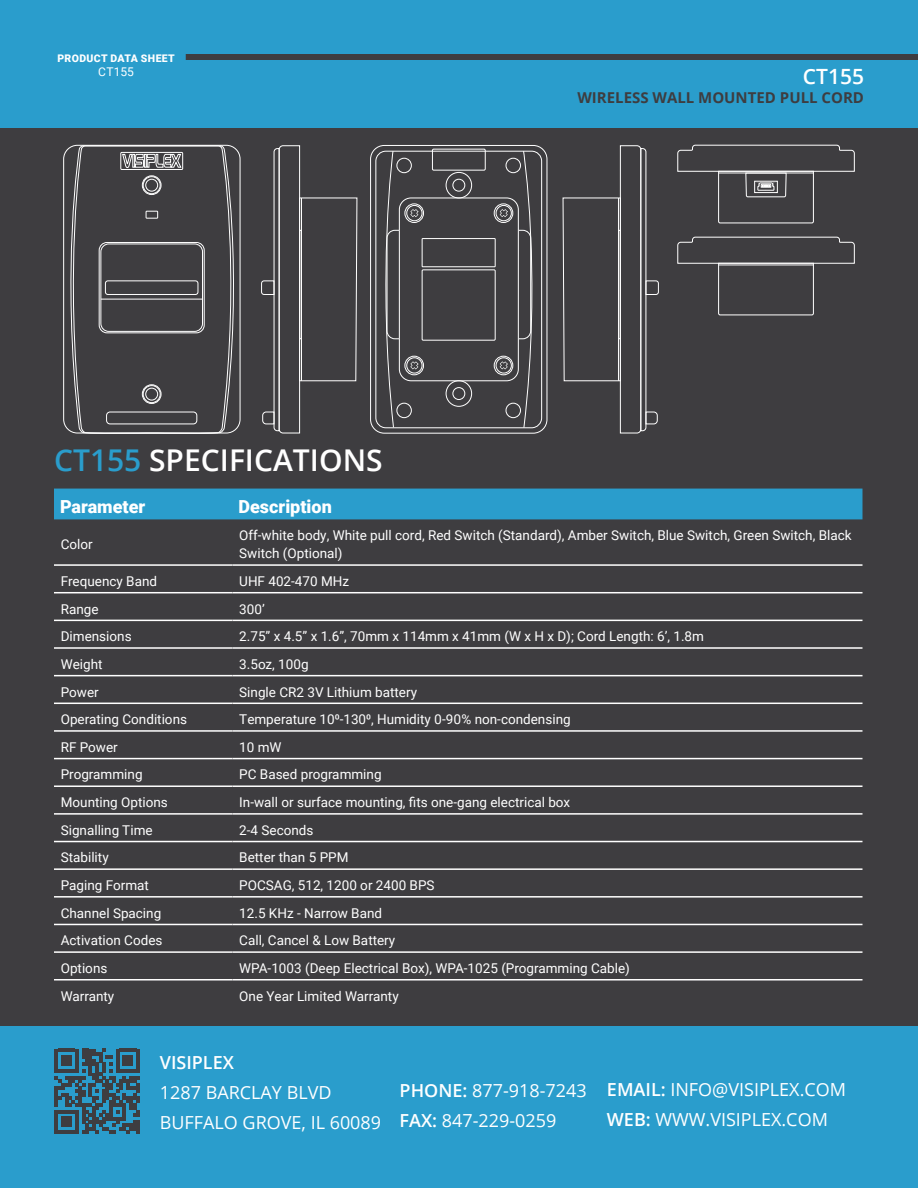
<style>
.page{position:relative;width:918px;height:1188px;background:#fff}
.page>*{position:absolute;margin:0;border:0;box-sizing:border-box;transform-origin:0 0}
.t1{font:600 30px "Open Sans";color:#fff}
.t2{font:600 21px "Open Sans";color:#fff}
.t3{font:18px "Open Sans";color:#fff}
.t4{font:900 18px "Roboto";color:#fff}
.t5{font:600 18px "Open Sans";color:#fff}
.Page_Header_-_Black{font:700 15px "Open Sans";color:#3e3d40}
.t6{font:13.5px/18px "Roboto";color:#fff}
.Solutions{font:12px "Roboto";letter-spacing:.01em;color:#fff}
.Solutions-2{font:900 10.5px "Roboto";letter-spacing:.035em;color:#fff}
.s1{color:#2a9dcc}
.s2{font-weight:600}
</style>
<div class="page">
<div style="left:0;top:128px;width:918px;height:899px;background:#3e3d40"></div>
<div style="left:0;top:1027px;width:918px;height:161px;background:#2a9dcc"></div>
<svg style="left:55px;top:1049px;width:85px;height:85px"></svg>
<div style="left:0;top:0;width:918px;height:128px;background:#2a9dcc"></div>
<div style="left:186px;top:54px;width:732px;height:6px;background:#3e3d40"></div>
<svg style="left:61px;top:146px;width:184px;height:288px"></svg>
<svg style="left:63px;top:145px;width:179px;height:289px;background:#49484b"></svg>
<div style="left:146px;top:211px;width:12px;height:7px;border:1px solid #fff"></div>
<div style="left:121px;top:152px;width:62px;height:18px;border:1px solid #fff"></div>
<svg style="left:122px;top:154px;width:60px;height:14px"></svg>
<div style="left:101px;top:244px;width:102px;height:88px;border:1px solid #fff;border-radius:8px"></div>
<div style="left:142px;top:176px;width:19px;height:19px;border:1px solid #fff;border-radius:50%"></div>
<div style="left:145px;top:179px;width:13px;height:12px;border:1px solid #fff;border-radius:50%"></div>
<div style="left:143px;top:177px;width:17px;height:17px;border:1px solid #fff;border-radius:50%"></div>
<div style="left:142px;top:384px;width:19px;height:20px;border:1px solid #fff;border-radius:50%"></div>
<div style="left:145px;top:388px;width:13px;height:12px;border:1px solid #fff;border-radius:50%"></div>
<div style="left:143px;top:386px;width:17px;height:17px;border:1px solid #fff;border-radius:50%"></div>
<div style="left:370px;top:145px;width:177px;height:288px;border:1px solid #fff;border-radius:14px"></div>
<svg style="left:377px;top:151px;width:165px;height:277px;background:#4d4c4f"></svg>
<div style="left:422px;top:270px;width:73px;height:70px;border:1px solid #fff"></div>
<div style="left:422px;top:238px;width:73px;height:29px;border:1px solid #fff"></div>
<div style="left:432px;top:149px;width:53px;height:21px;border:1px solid #fff"></div>
<svg style="left:677px;top:237px;width:178px;height:78px;background:#464548"></svg>
<hr style="left:719px;top:265px;width:94px;height:1px;background:#fff">
<svg style="left:677px;top:145px;width:178px;height:79px;background:#4a494c"></svg>
<div style="left:99px;top:242px;width:105px;height:91px;border:1px solid #fff;border-radius:8px"></div>
<hr style="left:101px;top:299px;width:102px;height:1px;background:#fff">
<div style="left:105px;top:281px;width:93px;height:14px;border:1px solid #fff;border-radius:3px"></div>
<div style="left:106px;top:412px;width:91px;height:12px;border:1px solid #fff;border-radius:4px"></div>
<svg style="left:261px;top:145px;width:97px;height:289px;background:#49484b"></svg>
<svg style="left:562px;top:145px;width:97px;height:289px;background:#49484b"></svg>
<div style="left:54px;top:489px;width:808px;height:30px;background:#2a9dcc"></div>
<hr style="left:54px;top:564px;width:179px;height:2px;background:#fff">
<hr style="left:233px;top:564px;width:630px;height:2px;background:#fff">
<hr style="left:54px;top:592px;width:179px;height:1px;background:#fff">
<hr style="left:233px;top:592px;width:630px;height:1px;background:#fff">
<hr style="left:54px;top:620px;width:179px;height:1px;background:#fff">
<hr style="left:233px;top:620px;width:630px;height:1px;background:#fff">
<hr style="left:54px;top:647px;width:179px;height:2px;background:#fff">
<hr style="left:233px;top:647px;width:630px;height:2px;background:#fff">
<hr style="left:54px;top:675px;width:179px;height:1px;background:#fff">
<hr style="left:233px;top:675px;width:630px;height:1px;background:#fff">
<hr style="left:54px;top:703px;width:179px;height:1px;background:#fff">
<hr style="left:233px;top:703px;width:630px;height:1px;background:#fff">
<hr style="left:54px;top:730px;width:179px;height:2px;background:#fff">
<hr style="left:233px;top:730px;width:630px;height:2px;background:#fff">
<hr style="left:54px;top:758px;width:179px;height:1px;background:#fff">
<hr style="left:233px;top:758px;width:630px;height:1px;background:#fff">
<hr style="left:54px;top:785px;width:179px;height:2px;background:#fff">
<hr style="left:233px;top:785px;width:630px;height:2px;background:#fff">
<hr style="left:54px;top:813px;width:179px;height:2px;background:#fff">
<hr style="left:233px;top:813px;width:630px;height:2px;background:#fff">
<hr style="left:54px;top:841px;width:179px;height:1px;background:#fff">
<hr style="left:233px;top:841px;width:630px;height:1px;background:#fff">
<hr style="left:54px;top:868px;width:179px;height:2px;background:#fff">
<hr style="left:233px;top:868px;width:630px;height:2px;background:#fff">
<hr style="left:54px;top:896px;width:179px;height:2px;background:#fff">
<hr style="left:233px;top:896px;width:630px;height:2px;background:#fff">
<hr style="left:54px;top:924px;width:179px;height:1px;background:#fff">
<hr style="left:233px;top:924px;width:630px;height:1px;background:#fff">
<hr style="left:54px;top:951px;width:179px;height:2px;background:#fff">
<hr style="left:233px;top:951px;width:630px;height:2px;background:#fff">
<hr style="left:54px;top:979px;width:179px;height:2px;background:#fff">
<hr style="left:233px;top:979px;width:630px;height:2px;background:#fff">
<p class="Solutions-2" style="left:57px;top:51px;width:119px">PRODUCT DATA SHEET</p>
<p class="Solutions" style="left:98px;top:64px;width:37px">CT155</p>
<p class="t2" style="left:803px;top:62px;width:63px">CT155</p>
<p class="Page_Header_-_Black" style="left:577px;top:87px;width:288px">WIRELESS WALL MOUNTED PULL CORD</p>
<p class="t1" style="left:54px;top:440px;width:330px"><span class="s1">CT155</span> SPECIFICATIONS</p>
<p class="t4" style="left:60px;top:494px;width:87px">Parameter</p>
<p class="t4" style="left:239px;top:494px;width:95px">Description</p>
<p class="t6" style="left:61px;top:535px;width:34px">Color</p>
<p class="t6" style="left:239px;top:526px;width:614px">Off-white body, White pull cord, Red Switch (Standard), Amber Switch, Blue Switch, Green Switch, Black<br>Switch (Optional)</p>
<p class="t6" style="left:61px;top:572px;width:98px">Frequency Band</p>
<p class="t6" style="left:239px;top:572px;width:111px">UHF 402-470 MHz</p>
<p class="t6" style="left:61px;top:599px;width:39px">Range</p>
<p class="t6" style="left:239px;top:599px;width:27px">300’</p>
<p class="t6" style="left:61px;top:627px;width:72px">Dimensions</p>
<p class="t6" style="left:239px;top:627px;width:466px">2.75” x 4.5” x 1.6”, 70mm x 114mm x 41mm (W x H x D); Cord Length: 6’, 1.8m</p>
<p class="t6" style="left:61px;top:655px;width:43px">Weight</p>
<p class="t6" style="left:239px;top:655px;width:71px">3.5oz, 100g</p>
<p class="t6" style="left:61px;top:682px;width:39px">Power</p>
<p class="t6" style="left:239px;top:682px;width:179px">Single CR2 3V Lithium battery</p>
<p class="t6" style="left:61px;top:710px;width:128px">Operating Conditions</p>
<p class="t6" style="left:239px;top:710px;width:333px">Temperature 100-1300, Humidity 0-90% non-condensing</p>
<p class="t6" style="left:61px;top:738px;width:59px">RF Power</p>
<p class="t6" style="left:239px;top:738px;width:44px">10 mW</p>
<p class="t6" style="left:61px;top:765px;width:83px">Programming</p>
<p class="t6" style="left:239px;top:765px;width:144px">PC Based programming</p>
<p class="t6" style="left:61px;top:793px;width:109px">Mounting Options</p>
<p class="t6" style="left:239px;top:793px;width:332px">In-wall or surface mounting, fits one-gang electrical box</p>
<p class="t6" style="left:61px;top:820px;width:93px">Signalling Time</p>
<p class="t6" style="left:239px;top:820px;width:76px">2-4 Seconds</p>
<p class="t6" style="left:61px;top:848px;width:49px">Stability</p>
<p class="t6" style="left:239px;top:848px;width:111px">Better than 5 PPM</p>
<p class="t6" style="left:61px;top:876px;width:90px">Paging Format</p>
<p class="t6" style="left:239px;top:876px;width:197px">POCSAG, 512, 1200 or 2400 BPS</p>
<p class="t6" style="left:61px;top:903px;width:102px">Channel Spacing</p>
<p class="t6" style="left:239px;top:903px;width:144px">12.5 KHz - Narrow Band</p>
<p class="t6" style="left:61px;top:931px;width:103px">Activation Codes</p>
<p class="t6" style="left:239px;top:931px;width:157px">Call, Cancel &amp; Low Battery</p>
<p class="t6" style="left:61px;top:959px;width:48px">Options</p>
<p class="t6" style="left:239px;top:959px;width:392px">WPA-1003 (Deep Electrical Box), WPA-1025 (Programming Cable)</p>
<p class="t6" style="left:61px;top:987px;width:55px">Warranty</p>
<p class="t6" style="left:239px;top:987px;width:161px">One Year Limited Warranty</p>
<p class="t5" style="left:160px;top:1050px;width:76px">VISIPLEX</p>
<p class="t3" style="left:160px;top:1080px;width:173px">1287 BARCLAY BLVD</p>
<p class="t3" style="left:160px;top:1110px;width:223px">BUFFALO GROVE, IL 60089</p>
<p class="t3" style="left:400px;top:1078px;width:189px"><span class="s2">PHONE:</span> 877-918-7243</p>
<p class="t3" style="left:400px;top:1108px;width:158px"><span class="s2">FAX:</span> 847-229-0259</p>
<p class="t3" style="left:607px;top:1077px;width:241px"><span class="s2">EMAIL:</span> INFO@VISIPLEX.COM</p>
<p class="t3" style="left:607px;top:1107px;width:223px"><span class="s2">WEB:</span> WWW.VISIPLEX.COM</p>
</div>
